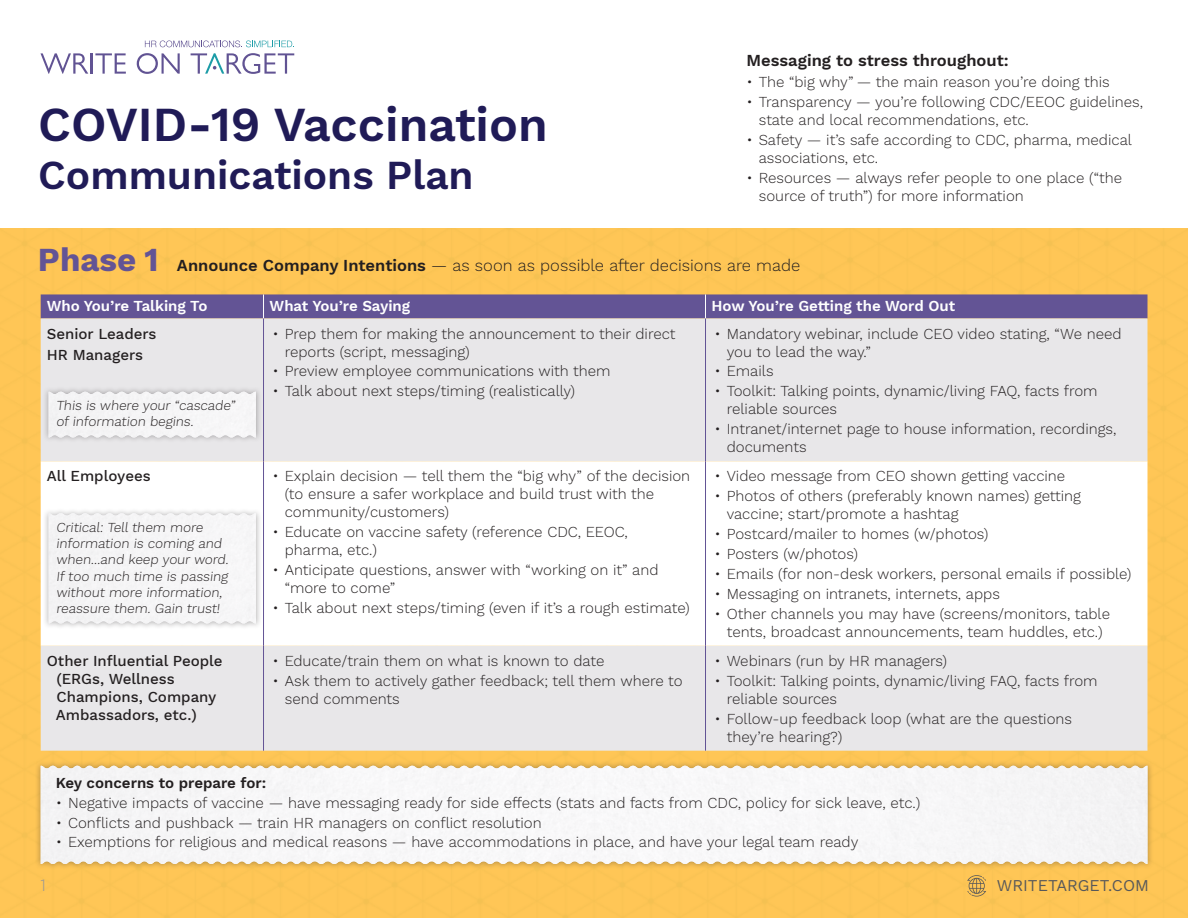
<style>
.page{position:relative;width:1188px;height:918px;background:#fff}
.page>*{position:absolute;margin:0;border:0;box-sizing:border-box;transform-origin:0 0}
.t1{font:600 48px "Work Sans";color:#201b57}
.t2{font:600 40.5px "Work Sans";color:#201b57}
.t3{font:300 16.5px "Work Sans";color:#231f20}
.t4{font:600 16.5px "Work Sans";color:#231f20}
.t5{font:16.2px "Work Sans";color:#57585a}
.t6{font:300 16.2px "Gotham";color:#939598}
.Bullet_Body{font:300 15px/18px "Work Sans";color:#231f20}
.Work_Sans_Body{font:500 15px/18px "Work Sans";color:#231f20}
.Work_Sans_Body-2{font:600 15px "Work Sans";color:#fff}
.Work_Sans_Body-3{font:600 15px "Work Sans";color:#231f20}
.Work_Sans_Body-4{font:300 13.5px/16.2px "Work Sans";color:#231f20}
.s1{font-weight:700;font-size:33px;color:#635495}
.s2{font-weight:600}
</style>
<div class="page">
<div style="left:0;top:228px;width:1188px;height:690px;background:#ffc656"></div>
<div style="left:35px;top:760px;width:1119px;height:110px;background:#231f20;opacity:.35"></div>
<div style="left:41px;top:766px;width:1106px;height:99px;background:#f7f6f8"></div>
<svg style="left:40px;top:53px;width:48px;height:21px"></svg>
<hr style="left:91px;top:53px;width:2px;height:21px;background:#615393">
<svg style="left:95px;top:53px;width:31px;height:21px"></svg>
<svg style="left:137px;top:53px;width:43px;height:21px"></svg>
<svg style="left:191px;top:53px;width:103px;height:21px"></svg>
<svg style="left:145px;top:40px;width:149px;height:7px"></svg>
<div style="left:41px;top:318px;width:1107px;height:433px;background:#e8e7e9"></div>
<svg style="left:41px;top:461px;width:1107px;height:185px"></svg>
<div style="left:41px;top:294px;width:1107px;height:24px;background:#635495"></div>
<hr style="left:263px;top:318px;width:1px;height:143px;background:#635495">
<hr style="left:705px;top:318px;width:1px;height:143px;background:#635495">
<hr style="left:263px;top:461px;width:1px;height:185px;background:#635495">
<hr style="left:705px;top:461px;width:1px;height:185px;background:#635495">
<hr style="left:263px;top:646px;width:1px;height:105px;background:#635495">
<hr style="left:705px;top:646px;width:1px;height:105px;background:#635495">
<div style="left:43px;top:507px;width:219px;height:122px;background:#231f20;opacity:.35"></div>
<div style="left:49px;top:513px;width:207px;height:111px;background:#f5f5f6"></div>
<div style="left:43px;top:386px;width:219px;height:58px;background:#231f20;opacity:.35"></div>
<div style="left:49px;top:392px;width:207px;height:46px;background:#f5f4f6"></div>
<svg style="left:967px;top:875px;width:19px;height:22px"></svg>
<p class="t1" style="left:38px;top:96px;width:511px">COVID-19 Vaccination</p>
<p class="t2" style="left:38px;top:152px;width:437px">Communications Plan</p>
<p class="t4" style="left:747px;top:51px;width:264px">Messaging to stress throughout:</p>
<p class="Bullet_Body" style="left:747px;top:74px;width:365px">• The “big why” — the main reason you’re doing this</p>
<p class="Bullet_Body" style="left:759px;top:94px;width:386px;text-indent:-12px">• Transparency — you’re following CDC/EEOC guidelines, state and local recommendations, etc.</p>
<p class="Bullet_Body" style="left:759px;top:131px;width:375px;text-indent:-12px">• Safety — it’s safe according to CDC, pharma, medical associations, etc.</p>
<p class="Bullet_Body" style="left:759px;top:169px;width:365px;text-indent:-12px">• Resources — always refer people to one place (“the source of truth”) for more information</p>
<p class="t3" style="left:38px;top:255px;width:764px"><span class="s1">Phase 1</span> <span class="s2">Announce Company Intentions</span> — as soon as possible after decisions are made</p>
<p class="Work_Sans_Body-2" style="left:47px;top:298px;width:162px">Who You’re Talking To</p>
<p class="Work_Sans_Body-2" style="left:270px;top:298px;width:142px">What You’re Saying</p>
<p class="Work_Sans_Body-2" style="left:712px;top:298px;width:245px">How You’re Getting the Word Out</p>
<p class="Work_Sans_Body" style="left:47px;top:325px;width:111px">Senior Leaders</p>
<p class="Work_Sans_Body" style="left:47px;top:347px;width:98px">HR Managers</p>
<p class="Bullet_Body" style="left:285px;top:325px;width:392px;text-indent:-12px">• Prep them for making the announcement to their direct reports (script, messaging)</p>
<p class="Bullet_Body" style="left:273px;top:363px;width:340px">• Preview employee communications with them</p>
<p class="Bullet_Body" style="left:273px;top:383px;width:304px">• Talk about next steps/timing (realistically)</p>
<p class="Bullet_Body" style="left:727px;top:325px;width:396px;text-indent:-12px">• Mandatory webinar, include CEO video stating, “We need you to lead the way.”</p>
<p class="Bullet_Body" style="left:715px;top:363px;width:60px">• Emails</p>
<p class="Bullet_Body" style="left:727px;top:383px;width:372px;text-indent:-12px">• Toolkit: Talking points, dynamic/living FAQ, facts from reliable sources</p>
<p class="Bullet_Body" style="left:727px;top:421px;width:391px;text-indent:-12px">• Intranet/internet page to house information, recordings, documents</p>
<p class="Work_Sans_Body-4" style="left:56px;top:398px;width:183px">This is where your “cascade” of information begins.</p>
<p class="Work_Sans_Body" style="left:47px;top:468px;width:105px">All Employees</p>
<p class="Bullet_Body" style="left:285px;top:468px;width:407px;text-indent:-12px">• Explain decision — tell them the “big why” of the decision (to ensure a safer workplace and build trust with the community/customers)</p>
<p class="Bullet_Body" style="left:285px;top:524px;width:345px;text-indent:-12px">• Educate on vaccine safety (reference CDC, EEOC, pharma, etc.)</p>
<p class="Bullet_Body" style="left:285px;top:562px;width:375px;text-indent:-12px">• Anticipate questions, answer with “working on it” and “more to come”</p>
<p class="Bullet_Body" style="left:273px;top:600px;width:419px">• Talk about next steps/timing (even if it’s a rough estimate)</p>
<p class="Work_Sans_Body-4" style="left:56px;top:520px;width:176px">Critical: Tell them more information is coming and when…and keep your word.<br>If too much time is passing without more information, reassure them. Gain trust!</p>
<p class="Work_Sans_Body" style="left:56px;top:652px;width:168px;text-indent:-9px">Other Influential People (ERGs, Wellness<br>Champions, Company<br>Ambassadors, etc.)</p>
<p class="Bullet_Body" style="left:273px;top:652px;width:333px">• Educate/train them on what is known to date</p>
<p class="Bullet_Body" style="left:285px;top:672px;width:399px;text-indent:-12px">• Ask them to actively gather feedback; tell them where to send comments</p>
<p class="Bullet_Body" style="left:715px;top:468px;width:352px">• Video message from CEO shown getting vaccine</p>
<p class="Bullet_Body" style="left:727px;top:488px;width:356px;text-indent:-12px">• Photos of others (preferably known names) getting vaccine; start/promote a hashtag</p>
<p class="Bullet_Body" style="left:715px;top:526px;width:275px">• Postcard/mailer to homes (w/photos)</p>
<p class="Bullet_Body" style="left:715px;top:546px;width:145px">• Posters (w/photos)</p>
<p class="Bullet_Body" style="left:715px;top:565px;width:418px">• Emails (for non-desk workers, personal emails if possible)</p>
<p class="Bullet_Body" style="left:715px;top:585px;width:287px">• Messaging on intranets, internets, apps</p>
<p class="Bullet_Body" style="left:715px;top:605px;width:397px;text-align:center">• Other channels you may have (screens/monitors, table tents, broadcast announcements, team huddles, etc.)</p>
<p class="Bullet_Body" style="left:715px;top:652px;width:234px">• Webinars (run by HR managers)</p>
<p class="Bullet_Body" style="left:727px;top:672px;width:372px;text-indent:-12px">• Toolkit: Talking points, dynamic/living FAQ, facts from reliable sources</p>
<p class="Bullet_Body" style="left:727px;top:710px;width:347px;text-indent:-12px">• Follow-up feedback loop (what are the questions they’re hearing?)</p>
<p class="t6" style="left:40px;top:875px;width:7px">1</p>
<p class="Work_Sans_Body-3" style="left:56px;top:774px;width:212px">Key concerns to prepare for:</p>
<p class="Bullet_Body" style="left:56px;top:794px;width:866px">• Negative impacts of vaccine — have messaging ready for side effects (stats and facts from CDC, policy for sick leave, etc.)</p>
<p class="Bullet_Body" style="left:56px;top:814px;width:487px">• Conflicts and pushback — train HR managers on conflict resolution</p>
<p class="Bullet_Body" style="left:56px;top:834px;width:804px">• Exemptions for religious and medical reasons — have accommodations in place, and have your legal team ready</p>
<p class="t5" style="left:997px;top:876px;width:154px">WRITETARGET.COM</p>
</div>
